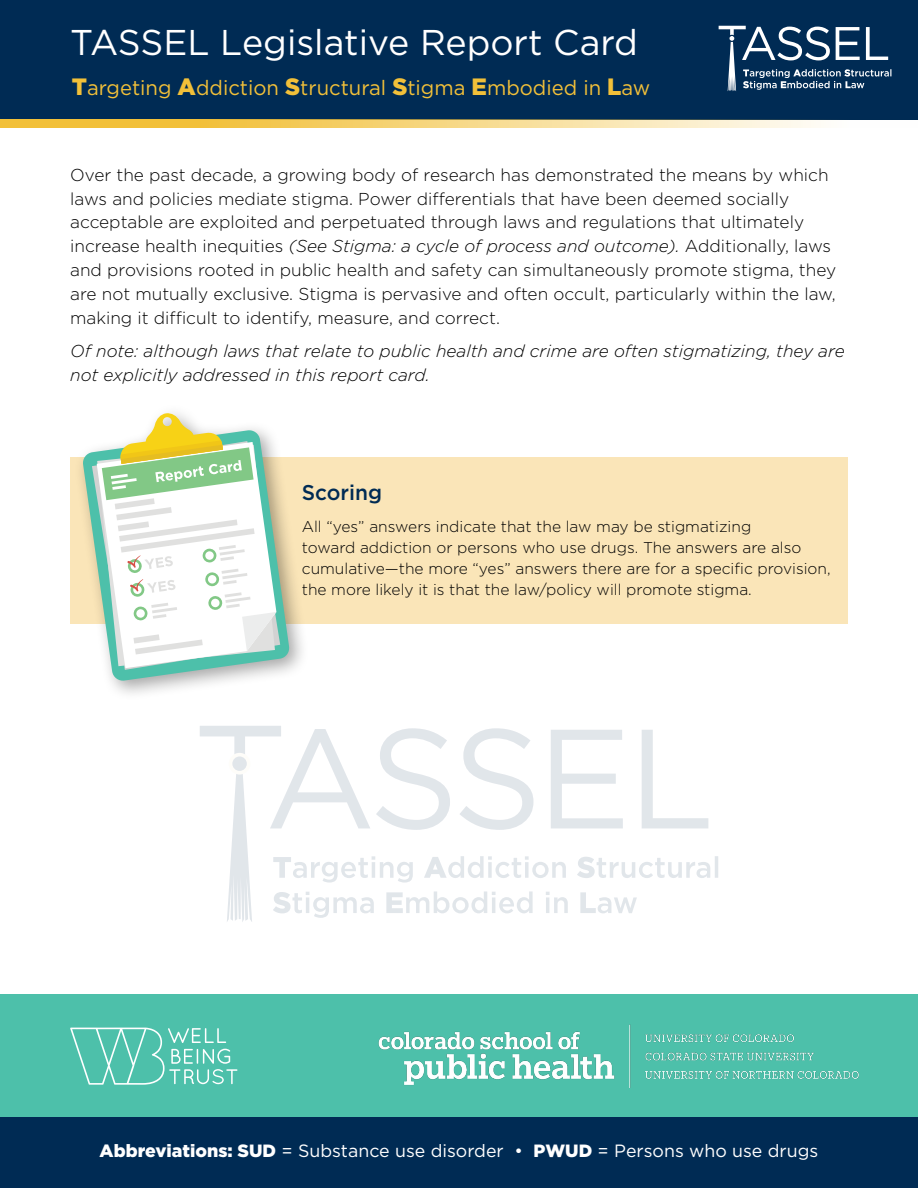
<style>
.page{position:relative;width:918px;height:1188px;background:#fff}
.page>*{position:absolute;margin:0;border:0;box-sizing:border-box;transform-origin:0 0}
.t1{font:35.85px "Gotham";color:#fff}
.t2{font:500 21.3px "Gotham";color:#002b54}
.t3{font:20.7px "Gotham";color:#f2c039}
.t4{font:17.7px "Gotham";color:#fff}
.t5{font:300 17.25px/23.9px "Gotham";color:#000}
.t6{font:italic 300 17.25px/23.9px "Gotham";color:#000}
.t7{font:300 15.6px/21.1px "Gotham";color:#000}
.s1{font-weight:900;font-size:23.55px}
.s2{font-style:italic}
.s3{font-weight:900}
</style>
<div class="page">
<div style="left:0;top:994px;width:918px;height:124px;background:#4dc0aa"></div>
<div style="left:0;top:1118px;width:918px;height:70px;background:#002b54"></div>
<div style="left:70px;top:458px;width:778px;height:166px;background:#fae5b8"></div>
<svg style="left:70px;top:1028px;width:167px;height:57px"></svg>
<div style="left:74px;top:404px;width:235px;height:297px;background:#000;opacity:.35"></div>
<svg style="left:82px;top:430px;width:208px;height:251px"></svg>
<svg style="left:92px;top:413px;width:188px;height:257px"></svg>
<img style="left:378px;top:1025px;width:481px;height:62px">
<svg style="left:200px;top:726px;width:518px;height:196px"></svg>
<div style="left:0;top:0;width:918px;height:120px;background:#002b54"></div>
<svg style="left:719px;top:26px;width:172px;height:65px"></svg>
<svg style="left:0;top:120px;width:821px;height:8px;background:#f6d680"></svg>
<h1 class="t1" style="left:70px;top:22px;width:569px">TASSEL Legislative Report Card</h1>
<p class="t3" style="left:72px;top:76px;width:580px"><span class="s1">T</span>argeting <span class="s1">A</span>ddiction <span class="s1">S</span>tructural <span class="s1">S</span>tigma <span class="s1">E</span>mbodied in <span class="s1">L</span>aw</p>
<p class="t5" style="left:70px;top:162px;width:767px">Over the past decade, a growing body of research has demonstrated the means by which laws and policies mediate stigma. Power differentials that have been deemed socially acceptable are exploited and perpetuated through laws and regulations that ultimately increase health inequities <span class="s2">(See Stigma: a cycle of process and outcome).</span> Additionally, laws and provisions rooted in public health and safety can simultaneously promote stigma, they are not mutually exclusive. Stigma is pervasive and often occult, particularly within the law, making it difficult to identify, measure, and correct.</p>
<p class="t6" style="left:70px;top:339px;width:776px">Of note: although laws that relate to public health and crime are often stigmatizing, they are not explicitly addressed in this report card.</p>
<p class="t2" style="left:302px;top:479px;width:82px">Scoring</p>
<p class="t7" style="left:302px;top:515px;width:530px">All “yes” answers indicate that the law may be stigmatizing<br>toward addiction or persons who use drugs. The answers are also cumulative—the more “yes” answers there are for a specific provision, the more likely it is that the law/policy will promote stigma.</p>
<p class="t4" style="left:100px;top:1141px;width:720px"><span class="s3">Abbreviations: SUD</span> = Substance use disorder • <span class="s3">PWUD</span> = Persons who use drugs</p>
</div>
